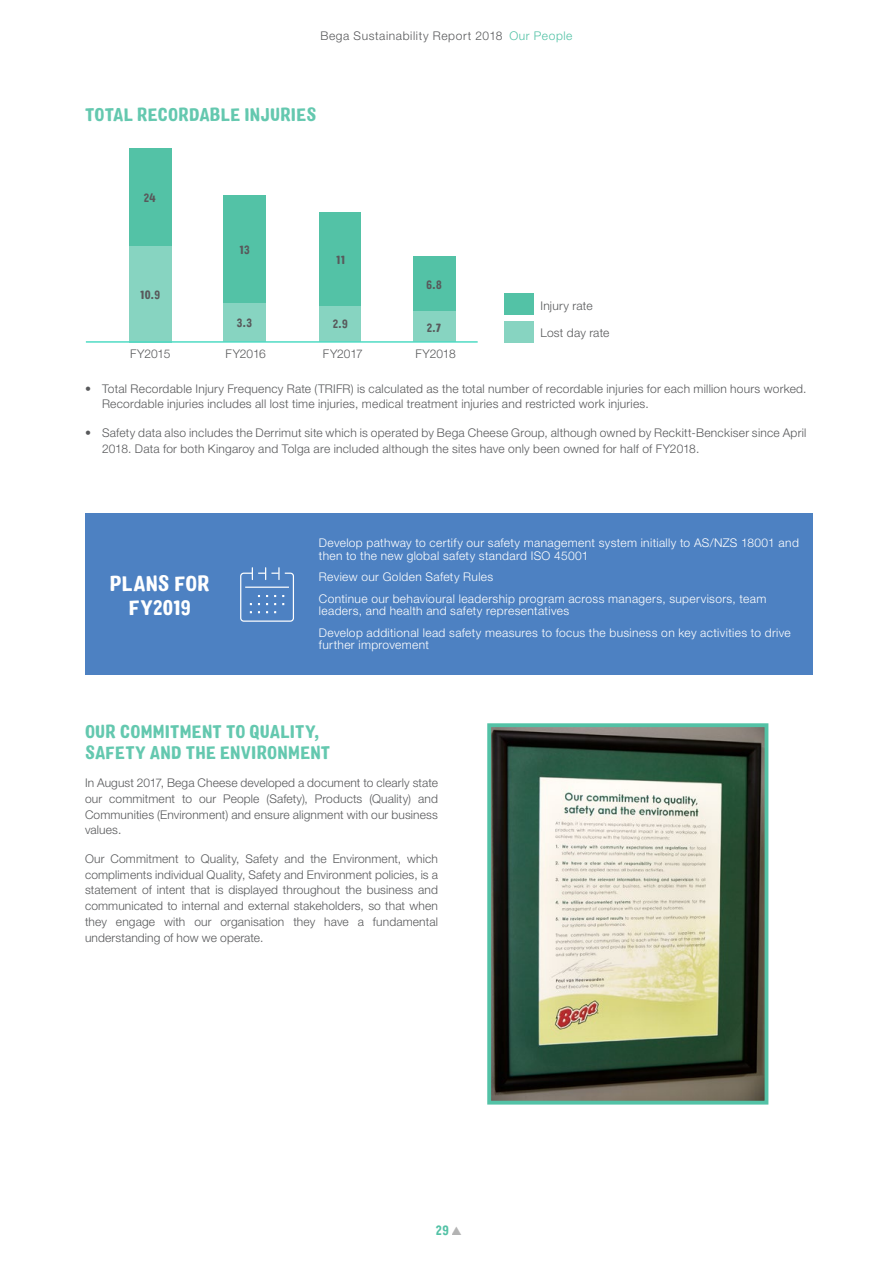
<style>
.page{position:relative;width:893px;height:1263px;background:#fff}
.page>*{position:absolute;margin:0;border:0;box-sizing:border-box;transform-origin:0 0}
.Body_Left_Aligned{font:21px/24px "Colby Nr Blk";letter-spacing:.015em;color:#fff;text-align:center}
.Body_Copy{font:18px/21px "Colby Nr Blk";letter-spacing:.015em;color:#64c8af}
.t1{font:13.5px "Colby Nr Blk";color:#53c2a6}
.Body_Copy-2{font:300 12px/15.8px "Helvetica Neue LT Std";letter-spacing:.01em;color:#58595b;text-align:justify}
.Body_Left_Aligned-2{font:300 12px/15.8px "Helvetica Neue LT Std";letter-spacing:.02em;color:#58595b}
.Body_Copy-3{font:300 12px/12.8px "Helvetica Neue LT Std";letter-spacing:.03em;color:#fff}
.Body_Copy-4{font:300 12px "Helvetica Neue LT Std";letter-spacing:.05em;color:#58595b}
.Body_Left_Aligned-3{font:12px "Colby Nr Blk";letter-spacing:.025em;color:#58595b}
.s1{color:#53c2a6}
</style>
<div class="page">
<img style="left:492px;top:728px;width:271px;height:371px">
<div style="left:487px;top:723px;width:281px;height:381px;border:4px solid #53c2a6"></div>
<div style="left:413px;top:256px;width:42px;height:86px;background:#53c2a6"></div>
<div style="left:319px;top:213px;width:42px;height:129px;background:#53c2a6"></div>
<div style="left:320px;top:306px;width:41px;height:36px;background:#87d4c1"></div>
<div style="left:413px;top:311px;width:42px;height:31px;background:#87d4c1"></div>
<div style="left:224px;top:196px;width:42px;height:146px;background:#53c2a6"></div>
<div style="left:223px;top:303px;width:43px;height:39px;background:#87d4c1"></div>
<div style="left:129px;top:149px;width:42px;height:193px;background:#53c2a6"></div>
<div style="left:129px;top:246px;width:42px;height:97px;background:#87d4c1"></div>
<div style="left:504px;top:293px;width:30px;height:21px;background:#53c2a6"></div>
<div style="left:504px;top:321px;width:30px;height:21px;background:#87d4c1"></div>
<hr style="left:86px;top:341px;width:392px;height:2px;background:#4fdbc4">
<div style="left:85px;top:514px;width:728px;height:161px;background:#4d81c2"></div>
<svg style="left:240px;top:568px;width:54px;height:54px"></svg>
<p class="Body_Copy-4" style="left:320px;top:29px;width:254px">Bega Sustainability Report 2018 <span class="s1">Our People</span></p>
<p class="Body_Copy" style="left:85px;top:104px;width:233px">TOTAL RECORDABLE INJURIES</p>
<p class="Body_Left_Aligned-3" style="left:144px;top:190px;width:14px">24</p>
<p class="Body_Left_Aligned-3" style="left:140px;top:287px;width:21px">10.9</p>
<p class="Body_Left_Aligned-3" style="left:239px;top:242px;width:12px">13</p>
<p class="Body_Left_Aligned-3" style="left:237px;top:315px;width:17px">3.3</p>
<p class="Body_Left_Aligned-3" style="left:336px;top:252px;width:10px">11</p>
<p class="Body_Left_Aligned-3" style="left:427px;top:277px;width:17px">6.8</p>
<p class="Body_Left_Aligned-3" style="left:333px;top:316px;width:16px">2.9</p>
<p class="Body_Left_Aligned-3" style="left:427px;top:320px;width:16px">2.7</p>
<p class="Body_Left_Aligned-2" style="left:130px;top:345px;width:42px">FY2015</p>
<p class="Body_Left_Aligned-2" style="left:226px;top:345px;width:42px">FY2016</p>
<p class="Body_Left_Aligned-2" style="left:323px;top:345px;width:41px">FY2017</p>
<p class="Body_Left_Aligned-2" style="left:415px;top:345px;width:42px">FY2018</p>
<p class="Body_Copy-2" style="left:540px;top:298px;width:54px">Injury rate</p>
<p class="Body_Copy-2" style="left:540px;top:324px;width:70px">Lost day rate</p>
<p class="Body_Left_Aligned-2" style="left:102px;top:380px;width:706px;text-indent:-17px">• Total Recordable Injury Frequency Rate (TRIFR) is calculated as the total number of recordable injuries for each million hours worked.<br>Recordable injuries includes all lost time injuries, medical treatment injuries and restricted work injuries.</p>
<p class="Body_Left_Aligned-2" style="left:102px;top:424px;width:706px;text-indent:-17px">• Safety data also includes the Derrimut site which is operated by Bega Cheese Group, although owned by Reckitt-Benckiser since April<br>2018. Data for both Kingaroy and Tolga are included although the sites have only been owned for half of FY2018.</p>
<p class="Body_Left_Aligned" style="left:110px;top:572px;width:101px">PLANS FOR<br>FY2019</p>
<p class="Body_Copy-3" style="left:319px;top:536px;width:481px">Develop pathway to certify our safety management system initially to AS/NZS 18001 and then to the new global safety standard ISO 45001</p>
<p class="Body_Copy-3" style="left:319px;top:570px;width:176px">Review our Golden Safety Rules</p>
<p class="Body_Copy-3" style="left:319px;top:592px;width:449px">Continue our behavioural leadership program across managers, supervisors, team leaders, and health and safety representatives</p>
<p class="Body_Copy-3" style="left:319px;top:626px;width:473px">Develop additional lead safety measures to focus the business on key activities to drive further improvement</p>
<p class="Body_Copy" style="left:85px;top:721px;width:247px">OUR COMMITMENT TO QUALITY,<br>SAFETY AND THE ENVIRONMENT</p>
<p class="Body_Copy-2" style="left:85px;top:775px;width:354px">In August 2017, Bega Cheese developed a document to clearly state our commitment to our People (Safety), Products (Quality) and Communities (Environment) and ensure alignment with our business values.</p>
<p class="Body_Copy-2" style="left:85px;top:850px;width:354px">Our Commitment to Quality, Safety and the Environment, which compliments individual Quality, Safety and Environment policies, is a statement of intent that is displayed throughout the business and communicated to internal and external stakeholders, so that when they engage with our organisation they have a fundamental understanding of how we operate.</p>
<p class="t1" style="left:436px;top:1221px;width:14px">29</p>
</div>
